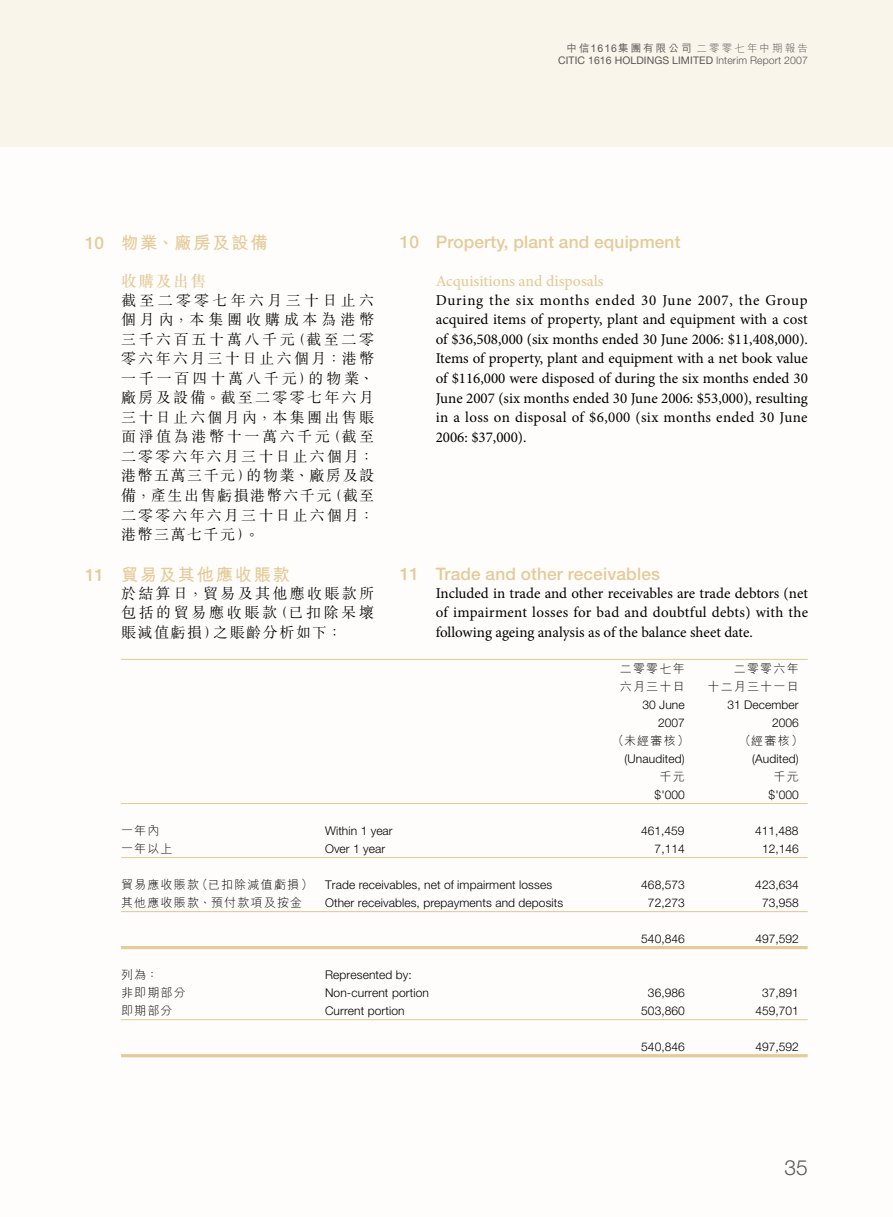
<style>
.page{position:relative;width:893px;height:1217px;background:#fff}
.page>*{position:absolute;margin:0;border:0;box-sizing:border-box;transform-origin:0 0}
.t1{font:300 21px "Helvetica Neue LT Std";color:#595757}
.t2{font:500 17.25px "Helvetica Neue LT Std";letter-spacing:.01em;color:#e4cb99}
.t3{font:17.25px "M Hei HK Bold E Ten B5 H";letter-spacing:.1em;color:#e4cb99}
.t4{font:500 15.75px "Minion Pro";color:#e4cb99}
.t5{font:15.75px "M Sung HK Medium E Ten B5 H";letter-spacing:.1em;color:#e4cb99}
.t6{font:15px/19.5px "Minion Pro";color:#000;text-align:justify}
.t7{font:15px/19.5px "M Sung HK Light E Ten B5 H";letter-spacing:.125em;color:#000;text-align:justify}
.t8{font:300 12px/18px "Helvetica Neue LT Std";letter-spacing:.01em;color:#000;text-align:right}
.t9{font:12px/18px "M Hei HK Light E Ten B5 H";letter-spacing:.1em;color:#000}
.t10{font:10.5px "Helvetica Neue LT Std";letter-spacing:.01em;color:#595757}
.t11{font:10.5px "M Hei HK Medium E Ten B5 H";letter-spacing:.2em;color:#595757}
.s1{font-family:"M Hei HK Light E Ten B5 H"}
.s2{font-weight:300}
.s3{font-family:"Helvetica Neue LT Std";font-weight:500}
.s4{font-family:"M Hei HK Light E Ten B5 H";font-weight:400}
</style>
<div class="page">
<div style="left:0;top:130px;width:893px;height:1086px;background:#fefdfb"></div>
<div style="left:0;top:0;width:893px;height:146px;background:#faf5eb"></div>
<hr style="left:121px;top:856px;width:687px;height:1px;background:#e4cb99">
<hr style="left:121px;top:910px;width:687px;height:1px;background:#e4cb99">
<hr style="left:121px;top:1053px;width:687px;height:3px;background:#e4cb99">
<hr style="left:121px;top:1018px;width:687px;height:1px;background:#e4cb99">
<hr style="left:121px;top:802px;width:687px;height:1px;background:#e4cb99">
<hr style="left:121px;top:658px;width:687px;height:1px;background:#e4cb99">
<hr style="left:121px;top:945px;width:687px;height:3px;background:#e4cb99">
<p class="t11" style="left:566px;top:44px;width:243px">中信1616集團有限公司 <span class="s1">二零零七年中期報告</span></p>
<p class="t10" style="left:558px;top:56px;width:251px">CITIC 1616 HOLDINGS LIMITED <span class="s2">Interim Report 2007</span></p>
<p class="t3" style="left:85px;top:236px;width:184px"><span class="s3">10</span> 物業、廠房及設備</p>
<p class="t5" style="left:121px;top:275px;width:87px">收購及出售</p>
<p class="t7" style="left:121px;top:292px;width:255px">截至二零零七年六月三十日止六個月內，本集團收購成本為港幣三千六百五十萬八千元（截至二零零六年六月三十日止六個月：港幣一千一百四十萬八千元）的物業、廠房及設備。截至二零零七年六月三十日止六個月內，本集團出售賬面淨值為港幣十一萬六千元（截至二零零六年六月三十日止六個月：港幣五萬三千元）的物業、廠房及設備，產生出售虧損港幣六千元（截至二零零六年六月三十日止六個月：港幣三萬七千元）。</p>
<p class="t3" style="left:85px;top:568px;width:207px"><span class="s3">11</span> 貿易及其他應收賬款</p>
<p class="t7" style="left:121px;top:585px;width:255px">於結算日，貿易及其他應收賬款所包括的貿易應收賬款（已扣除呆壞賬減值虧損）之賬齡分析如下：</p>
<p class="t2" style="left:400px;top:236px;width:282px">10 Property, plant and equipment</p>
<p class="t4" style="left:436px;top:275px;width:169px">Acquisitions and disposals</p>
<p class="t6" style="left:436px;top:291px;width:374px">During the six months ended 30 June 2007, the Group acquired items of property, plant and equipment with a cost of $36,508,000 (six months ended 30 June 2006: $11,408,000).<br>Items of property, plant and equipment with a net book value of $116,000 were disposed of during the six months ended 30<br>June 2007 (six months ended 30 June 2006: $53,000), resulting in a loss on disposal of $6,000 (six months ended 30 June 2006: $37,000).</p>
<p class="t2" style="left:400px;top:567px;width:262px">11 Trade and other receivables</p>
<p class="t6" style="left:436px;top:584px;width:374px">Included in trade and other receivables are trade debtors (net of impairment losses for bad and doubtful debts) with the following ageing analysis as of the balance sheet date.</p>
<p class="t9" style="left:620px;top:661px;width:66px">二零零七年六月三十日</p>
<p class="t9" style="left:707px;top:661px;width:93px;text-align:right">二零零六年<br>十二月三十一日</p>
<p class="t8" style="left:642px;top:696px;width:44px">30 June<br>2007</p>
<p class="t8" style="left:727px;top:696px;width:73px">31 December<br>2006</p>
<p class="t9" style="left:612px;top:733px;width:79px">（未經審核）</p>
<p class="t9" style="left:739px;top:733px;width:65px">（經審核）</p>
<p class="t8" style="left:625px;top:750px;width:62px">(Unaudited)</p>
<p class="t8" style="left:752px;top:750px;width:48px">(Audited)</p>
<p class="t9" style="left:659px;top:769px;width:27px">千元</p>
<p class="t9" style="left:773px;top:769px;width:27px">千元</p>
<p class="t8" style="left:654px;top:786px;width:32px">$'000</p>
<p class="t8" style="left:768px;top:786px;width:32px">$'000</p>
<p class="t9" style="left:121px;top:823px;width:40px">一年內</p>
<p class="t8" style="left:325px;top:822px;width:69px">Within 1 year</p>
<p class="t8" style="left:641px;top:822px;width:45px">461,459</p>
<p class="t8" style="left:755px;top:822px;width:45px">411,488</p>
<p class="t9" style="left:121px;top:841px;width:53px">一年以上</p>
<p class="t8" style="left:325px;top:840px;width:62px">Over 1 year</p>
<p class="t8" style="left:655px;top:840px;width:32px">7,114</p>
<p class="t8" style="left:762px;top:840px;width:38px">12,146</p>
<p class="t8" style="left:121px;top:876px;width:433px"><span class="s4">貿易應收賬款（已扣除減值虧損）</span> Trade receivables, net of impairment losses</p>
<p class="t8" style="left:641px;top:876px;width:45px">468,573</p>
<p class="t8" style="left:755px;top:876px;width:45px">423,634</p>
<p class="t9" style="left:121px;top:895px;width:183px">其他應收賬款、預付款項及按金</p>
<p class="t8" style="left:325px;top:894px;width:240px">Other receivables, prepayments and deposits</p>
<p class="t8" style="left:648px;top:894px;width:38px">72,273</p>
<p class="t8" style="left:762px;top:894px;width:38px">73,958</p>
<p class="t8" style="left:641px;top:930px;width:45px">540,846</p>
<p class="t8" style="left:755px;top:930px;width:45px">497,592</p>
<p class="t9" style="left:121px;top:967px;width:39px">列為：</p>
<p class="t8" style="left:325px;top:966px;width:88px">Represented by:</p>
<p class="t9" style="left:121px;top:985px;width:66px">非即期部分</p>
<p class="t8" style="left:325px;top:984px;width:105px">Non-current portion</p>
<p class="t8" style="left:648px;top:984px;width:38px">36,986</p>
<p class="t8" style="left:762px;top:984px;width:38px">37,891</p>
<p class="t9" style="left:121px;top:1003px;width:53px">即期部分</p>
<p class="t8" style="left:325px;top:1002px;width:81px">Current portion</p>
<p class="t8" style="left:641px;top:1002px;width:45px">503,860</p>
<p class="t8" style="left:755px;top:1002px;width:45px">459,701</p>
<p class="t8" style="left:641px;top:1038px;width:45px">540,846</p>
<p class="t8" style="left:755px;top:1038px;width:45px">497,592</p>
<h1 class="t1" style="left:784px;top:1159px;width:25px">35</h1>
</div>
